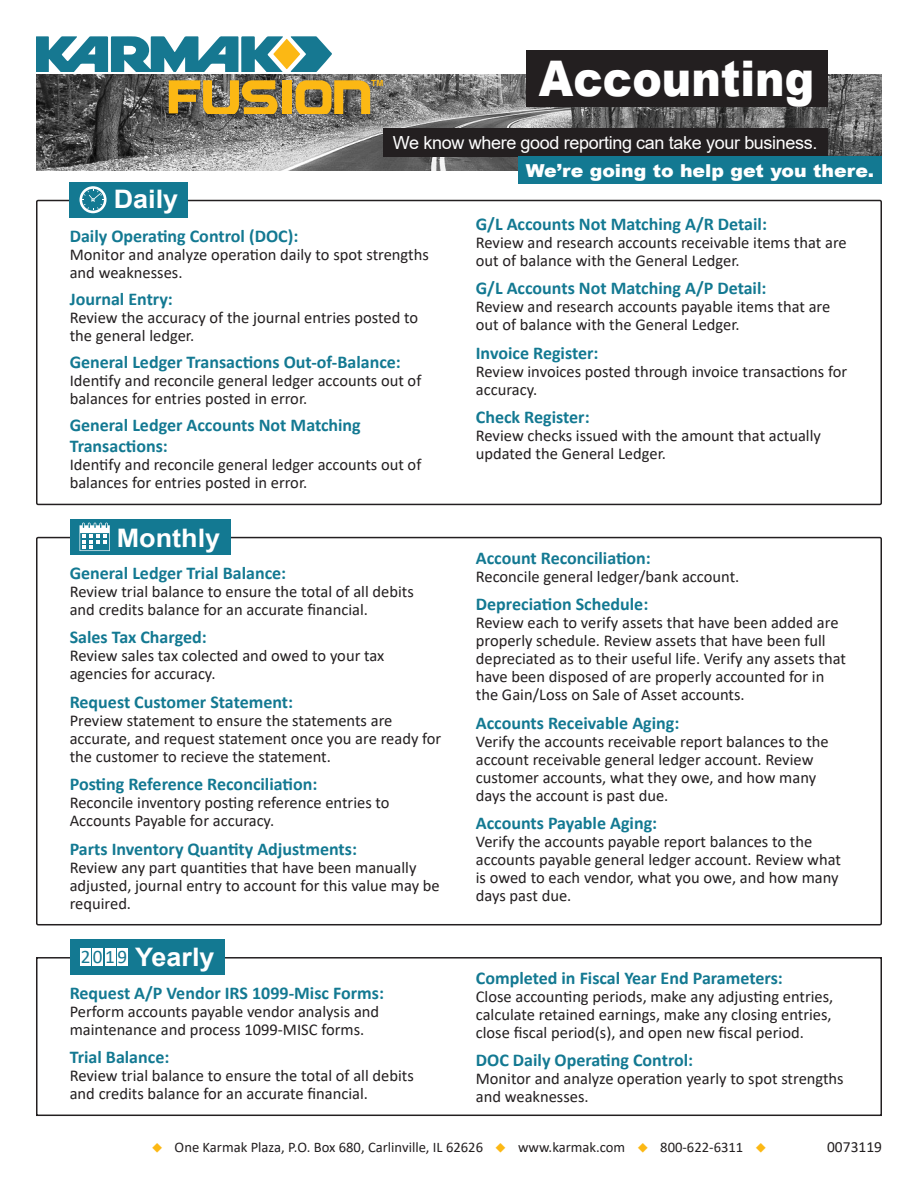
<style>
.page{position:relative;width:918px;height:1188px;background:#fff}
.page>*{position:absolute;margin:0;border:0;box-sizing:border-box;transform-origin:0 0}
.t1{font:900 49.2px "Arial";color:#fff;scale:.9 1}
.t2{font:700 25.5px "Arial";color:#fff;scale:1.06 1}
.t3{font:19.2px "Calibri";color:#167891}
.t4{font:700 18px/21.6px "Calibri";color:#137992}
.t5{font:18px "Arial";letter-spacing:-.02em;color:#fff}
.t6{font:900 17.85px "Arial";color:#fff;scale:1.06 1}
.t7{font:16.5px/18px "Calibri";color:#231f20}
.t8{font:15.45px "Calibri";color:#231f20}
.t9{font:14.55px "Calibri";color:#231f20}
.t10{font:700 8.4px "Arial";color:#fcb814}
.s1{color:#fcb814}
</style>
<div class="page">
<div style="left:36px;top:957px;width:846px;height:159px;border:2px solid #231f20"></div>
<img style="left:36px;top:75px;width:846px;height:95px">
<div style="left:36px;top:200px;width:846px;height:305px;border:2px solid #231f20;border-radius:2px"></div>
<div style="left:526px;top:50px;width:302px;height:57px;background:#231f20"></div>
<div style="left:70px;top:182px;width:118px;height:35px;background:#137992"></div>
<svg style="left:80px;top:186px;width:27px;height:27px"></svg>
<div style="left:383px;top:128px;width:445px;height:29px;background:#231f20"></div>
<div style="left:518px;top:157px;width:364px;height:27px;background:#137992"></div>
<svg style="left:169px;top:80px;width:109px;height:33px;background:#b99233"></svg>
<div style="left:282px;top:80px;width:9px;height:33px;background:#fcb814"></div>
<svg style="left:296px;top:80px;width:74px;height:33px;background:#bf952f"></svg>
<svg style="left:36px;top:36px;width:296px;height:36px"></svg>
<div style="left:36px;top:537px;width:846px;height:388px;border:2px solid #231f20;border-radius:2px"></div>
<div style="left:70px;top:519px;width:161px;height:35px;background:#137992"></div>
<svg style="left:80px;top:523px;width:30px;height:28px"></svg>
<div style="left:70px;top:939px;width:155px;height:36px;background:#137992"></div>
<div style="left:80px;top:948px;width:11px;height:18px;background:#fff"></div>
<div style="left:92px;top:948px;width:11px;height:18px;background:#fff"></div>
<div style="left:105px;top:948px;width:10px;height:18px;background:#fff"></div>
<div style="left:117px;top:948px;width:11px;height:18px;background:#fff"></div>
<p class="t2" style="left:114px;top:181px;width:62px">Daily</p>
<p class="t10" style="left:371px;top:78px;width:14px">TM</p>
<p class="t1" style="left:539px;top:43px;width:307px">Accounting</p>
<p class="t5" style="left:393px;top:130px;width:426px">We know where good reporting can take your business.</p>
<p class="t6" style="left:526px;top:158px;width:330px">We’re going to help get you there.</p>
<p class="t4" style="left:70px;top:225px;width:230px">Daily Operating Control (DOC):</p>
<p class="t7" style="left:70px;top:245px;width:361px">Monitor and analyze operation daily to spot strengths and weaknesses.</p>
<p class="t4" style="left:70px;top:288px;width:105px">Journal Entry:</p>
<p class="t7" style="left:70px;top:308px;width:350px">Review the accuracy of the journal entries posted to the general ledger.</p>
<p class="t4" style="left:70px;top:351px;width:333px">General Ledger Transactions Out-of-Balance:</p>
<p class="t7" style="left:70px;top:371px;width:353px">Identify and reconcile general ledger accounts out of balances for entries posted in error.</p>
<p class="t4" style="left:70px;top:414px;width:293px">General Ledger Accounts Not Matching<br>Transactions:</p>
<p class="t7" style="left:70px;top:455px;width:353px">Identify and reconcile general ledger accounts out of balances for entries posted in error.</p>
<p class="t2" style="left:117px;top:520px;width:99px">Monthly</p>
<p class="t4" style="left:70px;top:562px;width:218px">General Ledger Trial Balance:</p>
<p class="t7" style="left:70px;top:582px;width:346px">Review trial balance to ensure the total of all debits and credits balance for an accurate financial.</p>
<p class="t4" style="left:70px;top:626px;width:139px">Sales Tax Charged:</p>
<p class="t7" style="left:70px;top:646px;width:316px">Review sales tax colected and owed to your tax agencies for accuracy.</p>
<p class="t4" style="left:70px;top:691px;width:225px">Request Customer Statement:</p>
<p class="t7" style="left:70px;top:711px;width:373px">Preview statement to ensure the statements are accurate, and request statement once you are ready for the customer to recieve the statement.</p>
<p class="t4" style="left:70px;top:773px;width:249px">Posting Reference Reconciliation:</p>
<p class="t7" style="left:70px;top:793px;width:321px">Reconcile inventory posting reference entries to<br>Accounts Payable for accuracy.</p>
<p class="t4" style="left:70px;top:838px;width:289px">Parts Inventory Quantity Adjustments:</p>
<p class="t7" style="left:70px;top:858px;width:372px">Review any part quantities that have been manually adjusted, journal entry to account for this value may be required.</p>
<p class="t3" style="left:81px;top:943px;width:48px">2019</p>
<p class="t2" style="left:135px;top:939px;width:77px">Yearly</p>
<p class="t4" style="left:70px;top:982px;width:316px">Request A/P Vendor IRS 1099-Misc Forms:</p>
<p class="t7" style="left:70px;top:1002px;width:311px">Perform accounts payable vendor analysis and maintenance and process 1099-MISC forms.</p>
<p class="t4" style="left:70px;top:1046px;width:101px">Trial Balance:</p>
<p class="t7" style="left:70px;top:1066px;width:346px">Review trial balance to ensure the total of all debits and credits balance for an accurate financial.</p>
<p class="t4" style="left:476px;top:213px;width:293px">G/L Accounts Not Matching A/R Detail:</p>
<p class="t7" style="left:476px;top:233px;width:372px">Review and research accounts receivable items that are out of balance with the General Ledger.</p>
<p class="t4" style="left:476px;top:277px;width:292px">G/L Accounts Not Matching A/P Detail:</p>
<p class="t7" style="left:476px;top:297px;width:356px">Review and research accounts payable items that are out of balance with the General Ledger.</p>
<p class="t4" style="left:476px;top:342px;width:124px">Invoice Register:</p>
<p class="t7" style="left:476px;top:362px;width:373px">Review invoices posted through invoice transactions for accuracy.</p>
<p class="t4" style="left:476px;top:406px;width:115px">Check Register:</p>
<p class="t7" style="left:476px;top:426px;width:347px">Review checks issued with the amount that actually updated the General Ledger.</p>
<p class="t4" style="left:476px;top:547px;width:177px">Account Reconciliation:</p>
<p class="t7" style="left:476px;top:567px;width:265px">Reconcile general ledger/bank account.</p>
<p class="t4" style="left:476px;top:593px;width:174px">Depreciation Schedule:</p>
<p class="t7" style="left:476px;top:613px;width:372px">Review each to verify assets that have been added are properly schedule. Review assets that have been full depreciated as to their useful life. Verify any assets that have been disposed of are properly accounted for in the Gain/Loss on Sale of Asset accounts.</p>
<p class="t4" style="left:476px;top:712px;width:205px">Accounts Receivable Aging:</p>
<p class="t7" style="left:476px;top:732px;width:354px">Verify the accounts receivable report balances to the account receivable general ledger account. Review customer accounts, what they owe, and how many days the account is past due.</p>
<p class="t4" style="left:476px;top:812px;width:183px">Accounts Payable Aging:</p>
<p class="t7" style="left:476px;top:832px;width:367px">Verify the accounts payable report balances to the accounts payable general ledger account. Review what is owed to each vendor, what you owe, and how many days past due.</p>
<p class="t4" style="left:476px;top:967px;width:308px">Completed in Fiscal Year End Parameters:</p>
<p class="t7" style="left:476px;top:987px;width:359px;text-align:justify">Close accounting periods, make any adjusting entries, calculate retained earnings, make any closing entries, close fiscal period(s), and open new fiscal period.</p>
<p class="t4" style="left:476px;top:1049px;width:219px">DOC Daily Operating Control:</p>
<p class="t7" style="left:476px;top:1069px;width:369px">Monitor and analyze operation yearly to spot strengths and weaknesses.</p>
<p class="t9" style="left:151px;top:1137px;width:617px"><span class="s1">◆</span> One Karmak Plaza, P.O. Box 680, Carlinville, IL 62626 <span class="s1">◆</span> www.karmak.com <span class="s1">◆</span> 800-622-6311 <span class="s1">◆</span></p>
<p class="t8" style="left:827px;top:1136px;width:56px">0073119</p>
</div>
